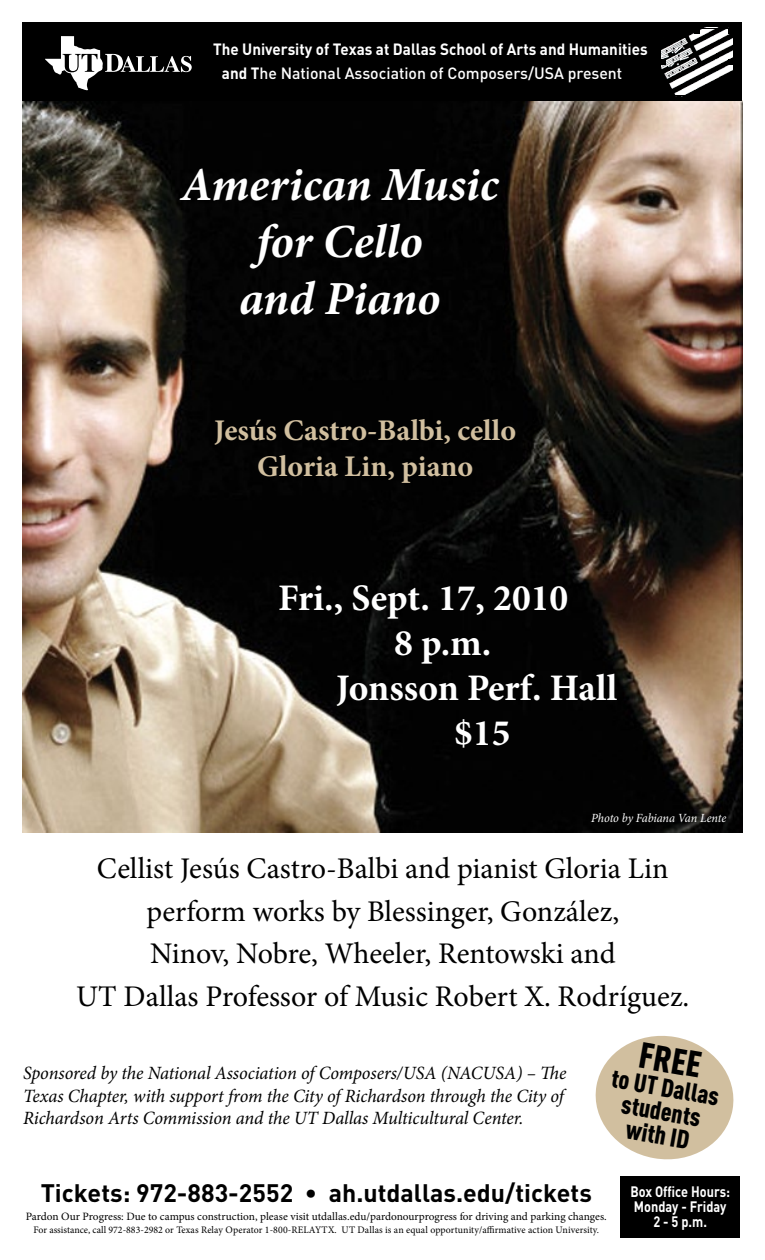
<style>
.page{position:relative;width:765px;height:1260px;background:#fff}
.page>*{position:absolute;margin:0;border:0;box-sizing:border-box;transform-origin:0 0}
.t1{font:italic 700 47.5px/57px "Minion Pro";letter-spacing:-.005em;color:#fff;text-align:center}
.t2{font:700 37.5px "Minion Pro";color:#fff}
.t3{font:900 condensed 36px "DIN Pro";color:#000}
.t4{font:30px/42.5px "Minion Pro";color:#000;text-align:center}
.t5{font:700 30px/36px "Minion Pro";color:#d1bf9f;text-align:center}
.t6{font:900 condensed 25.62px/24px "DIN Pro";color:#000;text-align:center}
.t7{font:700 25px "DIN Pro";color:#000}
.t8{font:italic 18.75px/22.5px "Minion Pro";letter-spacing:-.01em;color:#000}
.t9{font:700 16.12px/24.2px "DIN Pro";color:#fff;scale:.94 1}
.t10{font:700 15px/15px "DIN Pro";color:#fff;text-align:center;scale:.85 1}
.t11{font:italic 12.5px "Minion Pro";letter-spacing:-.01em;color:#fff}
.t12{font:11.25px "Minion Pro";letter-spacing:-.005em;color:#000}
.t13{font:10px "Minion Pro";letter-spacing:.005em;color:#000}
.s1{font-weight:500}
</style>
<div class="page">
<img style="left:22px;top:101px;width:720px;height:731px">
<div style="left:22px;top:22px;width:720px;height:79px;background:#000"></div>
<svg style="left:45px;top:36px;width:147px;height:54px"></svg>
<div style="left:621px;top:1176px;width:119px;height:62px;background:#000"></div>
<svg style="left:595px;top:1036px;width:139px;height:124px"></svg>
<img style="left:661px;top:29px;width:72px;height:66px">
<svg style="left:694px;top:90px;width:6px;height:5px"></svg>
<svg style="left:729px;top:90px;width:4px;height:5px"></svg>
<svg style="left:729px;top:59px;width:4px;height:6px"></svg>
<svg style="left:729px;top:29px;width:4px;height:5px"></svg>
<svg style="left:694px;top:29px;width:6px;height:5px"></svg>
<svg style="left:661px;top:29px;width:5px;height:5px"></svg>
<svg style="left:661px;top:59px;width:5px;height:6px"></svg>
<svg style="left:661px;top:90px;width:5px;height:5px"></svg>
<p class="t9" style="left:222px;top:36px;width:454px;text-indent:-9px">The University of Texas at Dallas School of Arts and Humanities and T<span class="s1">he National Association of Composers/USA present</span></p>
<h1 class="t1" style="left:181px;top:155px;width:319px">American Music for Cello<br>and Piano</h1>
<h3 class="t5" style="left:214px;top:412px;width:303px">Jesús Castro-Balbi, cello<br>Gloria Lin, piano</h3>
<h2 class="t2" style="left:278px;top:572px;width:292px">Fri., Sept. 17, 2010</h2>
<h2 class="t2" style="left:394px;top:617px;width:99px">8 p.m.</h2>
<h2 class="t2" style="left:336px;top:662px;width:283px">Jonsson Perf. Hall</h2>
<h2 class="t2" style="left:454px;top:707px;width:58px">$15</h2>
<p class="t11" style="left:591px;top:809px;width:137px">Photo by Fabiana Van Lente</p>
<h3 class="t4" style="left:76px;top:848px;width:615px">Cellist Jesús Castro-Balbi and pianist Gloria Lin perform works by Blessinger, González,<br>Ninov, Nobre, Wheeler, Rentowski and<br>UT Dallas Professor of Music Robert X. Rodríguez.</h3>
<p class="t8" style="left:23px;top:1062px;width:545px">Sponsored by the National Association of Composers/USA (NACUSA) – The<br>Texas Chapter, with support from the City of Richardson through the City of<br>Richardson Arts Commission and the UT Dallas Multicultural Center.</p>
<h3 class="t3" style="left:643px;top:1032px;width:64px;rotate:10deg">FREE</h3>
<h3 class="t6" style="left:614px;top:1066px;width:110px;rotate:10deg">to UT Dallas students with ID</h3>
<h3 class="t7" style="left:41px;top:1176px;width:553px">Tickets: 972-883-2552 • ah.utdallas.edu/tickets</h3>
<p class="t12" style="left:26px;top:1209px;width:582px">Pardon Our Progress: Due to campus construction, please visit utdallas.edu/pardonourprogress for driving and parking changes.</p>
<p class="t13" style="left:34px;top:1223px;width:567px">For assistance, call 972-883-2982 or Texas Relay Operator 1-800-RELAYTX. UT Dallas is an equal opportunity/affirmative action University.</p>
<p class="t10" style="left:630px;top:1184px;width:119px">Box Office Hours:<br>Monday - Friday<br>2 - 5 p.m.</p>
</div>
